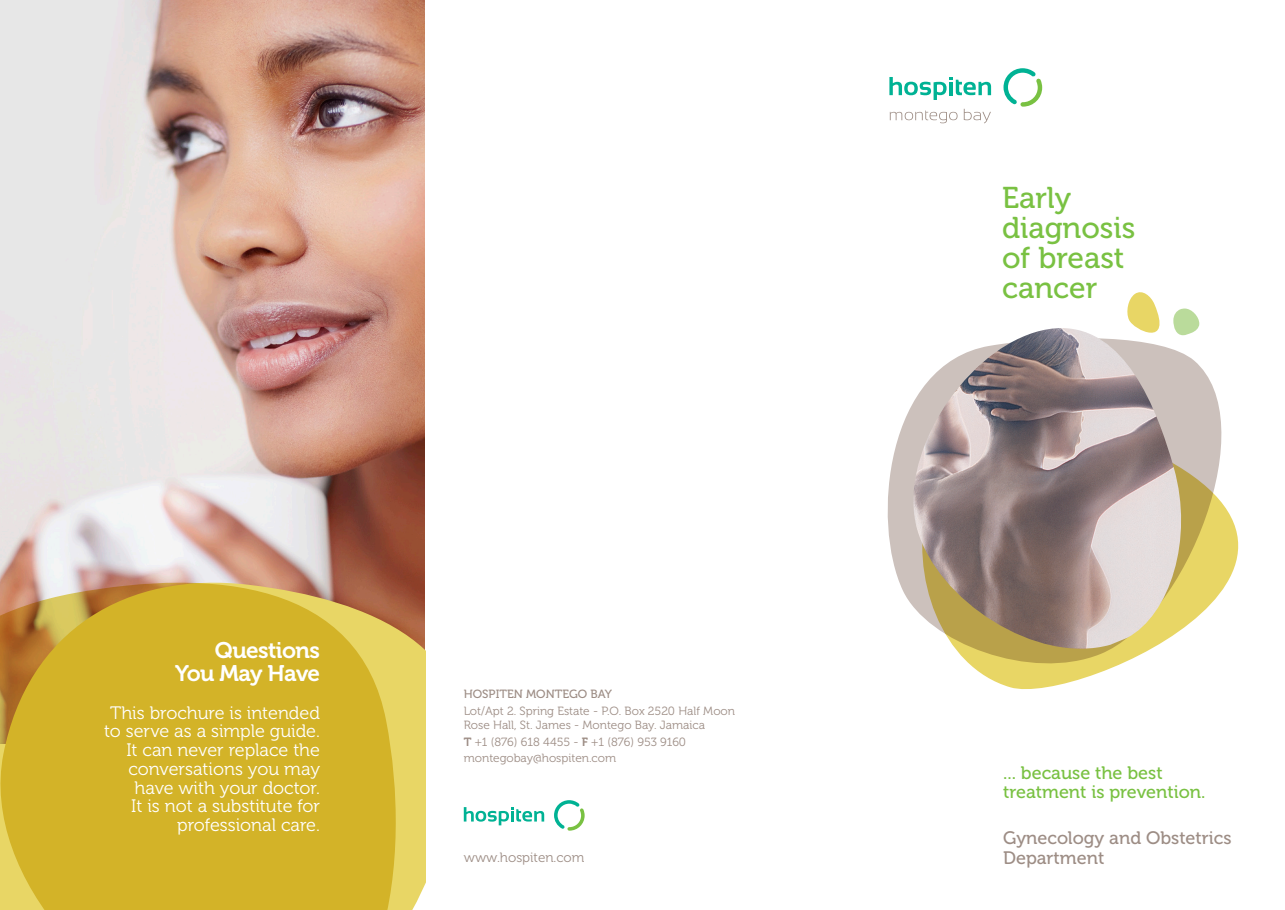
<style>
.page{position:relative;width:1285px;height:910px;background:#fff}
.page>*{position:absolute;margin:0;border:0;box-sizing:border-box;transform-origin:0 0}
.titulo_general{font:30px "Museo 500";color:#79c142}
.t1{font:22.5px "Museo 700";letter-spacing:-.025em;color:#fff}
.t2{font:18px/18.8px "Museo 300";color:#fff}
.t3{font:18px/19.5px "Museo 500";color:#79c142}
.servicio{font:18px/19.5px "Museo 500";color:#9d8d85}
.t4{font:13.5px "Museo 300";color:#9d8d85}
.t5{font:11.85px "Museo 300";color:#9d8d85}
.t6{font:11.85px "Museo 500";color:#9d8d85}
.s1{font-family:"Museo 700"}
</style>
<div class="page">
<img style="left:1px;top:1px;width:423px;height:574px">
<svg style="left:889px;top:77px;width:101px;height:23px"></svg>
<svg style="left:1003px;top:68px;width:38px;height:39px"></svg>
<svg style="left:889px;top:109px;width:101px;height:14px"></svg>
<svg style="left:887px;top:360px;width:352px;height:322px"></svg>
<img style="left:912px;top:328px;width:281px;height:337px">
<svg style="left:1125px;top:292px;width:73px;height:50px"></svg>
<svg style="left:463px;top:807px;width:81px;height:18px"></svg>
<svg style="left:554px;top:800px;width:30px;height:31px"></svg>
<svg style="left:413px;top:575px;width:12px;height:334px;fill:#e8d665"></svg>
<svg style="left:0;top:575px;width:413px;height:335px;fill:#d3b328"></svg>
<p class="t1" style="left:215px;top:638px;width:107px">Questions</p>
<p class="t1" style="left:175px;top:660px;width:146px">You May Have</p>
<p class="t2" style="left:110px;top:703px;width:211px">This brochure is intended</p>
<p class="t2" style="left:104px;top:722px;width:217px">to serve as a simple guide.</p>
<p class="t2" style="left:126px;top:741px;width:195px">It can never replace the conversations you may</p>
<p class="t2" style="left:134px;top:778px;width:187px">have with your doctor.</p>
<p class="t2" style="left:131px;top:797px;width:190px;text-align:right">It is not a substitute for professional care.</p>
<p class="t6" style="left:463px;top:687px;width:150px">HOSPITEN MONTEGO BAY</p>
<p class="t5" style="left:463px;top:704px;width:273px">Lot/Apt 2. Spring Estate - P.O. Box 2520 Half Moon</p>
<p class="t5" style="left:463px;top:718px;width:243px">Rose Hall, St. James - Montego Bay. Jamaica</p>
<p class="t5" style="left:463px;top:736px;width:224px"><span class="s1">T</span> +1 (876) 618 4455 - <span class="s1">F</span> +1 (876) 953 9160</p>
<p class="t5" style="left:463px;top:751px;width:154px">montegobay@hospiten.com</p>
<p class="t4" style="left:463px;top:850px;width:122px">www.hospiten.com</p>
<p class="titulo_general" style="left:1001px;top:181px;width:71px">Early</p>
<p class="titulo_general" style="left:1001px;top:211px;width:135px">diagnosis</p>
<p class="titulo_general" style="left:1001px;top:241px;width:124px">of breast</p>
<p class="titulo_general" style="left:1001px;top:271px;width:97px">cancer</p>
<p class="t3" style="left:1002px;top:763px;width:204px">... because the best treatment is prevention.</p>
<p class="servicio" style="left:1002px;top:828px;width:230px">Gynecology and Obstetrics<br>Department</p>
</div>
